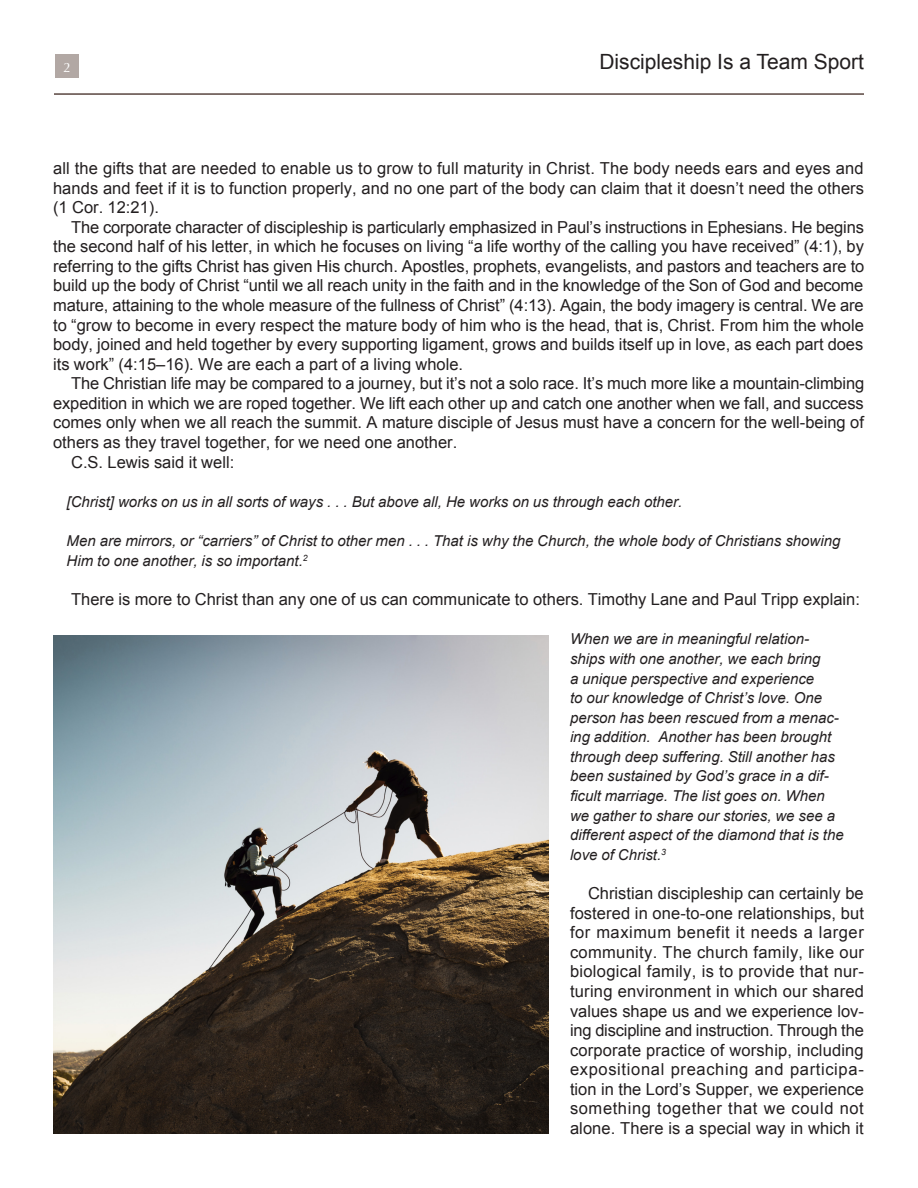
<style>
.page{position:relative;width:918px;height:1188px;background:#fff}
.page>*{position:absolute;margin:0;border:0;box-sizing:border-box;transform-origin:0 0}
.t1{font:21px "Arial";color:#231f20}
.Body_Text{font:16.5px/19.5px "Arial";color:#231f20;text-align:justify}
.Inset_quote{font:italic 15px/19.5px "Arial";color:#231f20}
.t2{font:13.5px "Optima";color:#fff}
</style>
<div class="page">
<div style="left:55px;top:54px;width:24px;height:24px;background:#b2a8a4"></div>
<hr style="left:54px;top:94px;width:810px;height:1px;background:#776762">
<img style="left:53px;top:635px;width:496px;height:499px">
<p class="t2" style="left:63px;top:60px;width:9px">2</p>
<p class="t1" style="left:599px;top:48px;width:266px">Discipleship Is a Team Sport</p>
<p class="Body_Text" style="left:53px;top:159px;width:812px">all the gifts that are needed to enable us to grow to full maturity in Christ. The body needs ears and eyes and hands and feet if it is to function properly, and no one part of the body can claim that it doesn’t need the others (1 Cor. 12:21).</p>
<p class="Body_Text" style="left:53px;top:217px;width:813px;text-indent:18px">The corporate character of discipleship is particularly emphasized in Paul’s instructions in Ephesians. He begins the second half of his letter, in which he focuses on living “a life worthy of the calling you have received” (4:1), by referring to the gifts Christ has given His church. Apostles, prophets, evangelists, and pastors and teachers are to build up the body of Christ “until we all reach unity in the faith and in the knowledge of the Son of God and become mature, attaining to the whole measure of the fullness of Christ” (4:13). Again, the body imagery is central. We are to “grow to become in every respect the mature body of him who is the head, that is, Christ. From him the whole body, joined and held together by every supporting ligament, grows and builds itself up in love, as each part does its work” (4:15–16). We are each a part of a living whole.</p>
<p class="Body_Text" style="left:53px;top:374px;width:813px;text-indent:18px">The Christian life may be compared to a journey, but it’s not a solo race. It’s much more like a mountain-climbing expedition in which we are roped together. We lift each other up and catch one another when we fall, and success comes only when we all reach the summit. A mature disciple of Jesus must have a concern for the well-being of others as they travel together, for we need one another.</p>
<p class="Body_Text" style="left:71px;top:452px;width:165px">C.S. Lewis said it well:</p>
<p class="Inset_quote" style="left:67px;top:492px;width:617px">[Christ] works on us in all sorts of ways . . . But above all, He works on us through each other.</p>
<p class="Inset_quote" style="left:67px;top:531px;width:775px">Men are mirrors, or “carriers” of Christ to other men . . . That is why the Church, the whole body of Christians showing<br>Him to one another, is so important.<sup>2</sup></p>
<p class="Body_Text" style="left:71px;top:590px;width:790px">There is more to Christ than any one of us can communicate to others. Timothy Lane and Paul Tripp explain:</p>
<p class="Inset_quote" style="left:570px;top:630px;width:275px">When we are in meaningful relation&shy;ships with one another, we each bring<br>a unique perspective and experience<br>to our knowledge of Christ’s love. One person has been rescued from a menac&shy;ing addition. Another has been brought through deep suffering. Still another has been sustained by God’s grace in a dif&shy;ficult marriage. The list goes on. When we gather to share our stories, we see a different aspect of the diamond that is the love of Christ.<sup>3</sup></p>
<p class="Body_Text" style="left:570px;top:884px;width:296px;text-indent:18px">Christian discipleship can certainly be fostered in one-to-one relationships, but for maximum benefit it needs a larger community. The church family, like our biological family, is to provide that nur&shy;turing environment in which our shared values shape us and we experience lov&shy;ing discipline and instruction. Through the corporate practice of worship, including expositional preaching and participa&shy;tion in the Lord’s Supper, we experience something together that we could not alone. There is a special way in which it</p>
</div>
